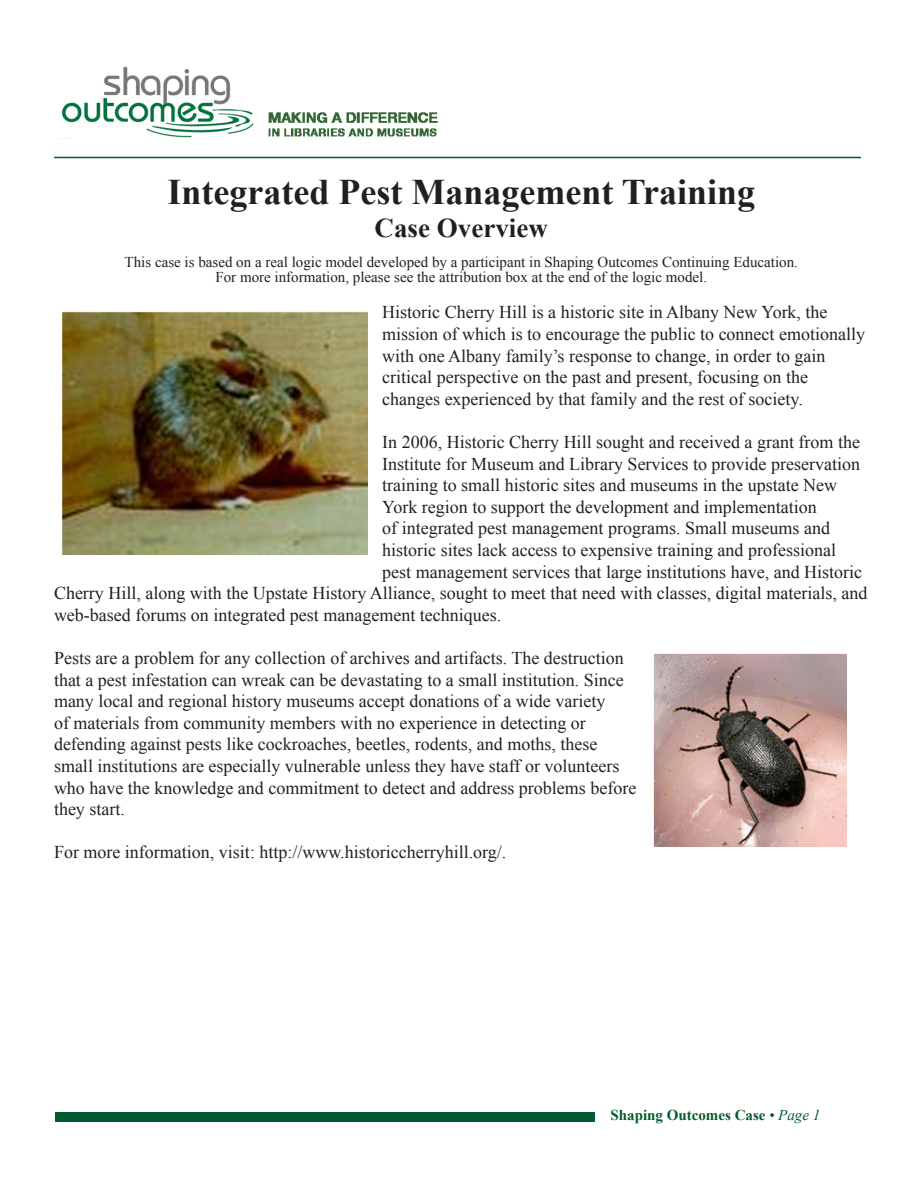
<style>
.page{position:relative;width:918px;height:1188px;background:#fff}
.page>*{position:absolute;margin:0;border:0;box-sizing:border-box;transform-origin:0 0}
.t1{font:700 36px "Times New Roman";color:#231f20}
.t2{font:700 27px "Times New Roman";color:#231f20}
.t3{font:18px/21.6px "Times New Roman";color:#231f20}
.t4{font:15px "Times New Roman";color:#231f20}
.master{font:700 15px "Times New Roman";color:#005c2e}
.s1{font-weight:400;font-style:italic}
</style>
<div class="page">
<img style="left:61px;top:66px;width:193px;height:72px">
<img style="left:268px;top:112px;width:170px;height:25px">
<hr style="left:54px;top:157px;width:807px;height:1px;background:#005c2e">
<div style="left:56px;top:1113px;width:540px;height:9px;background:#005c2e"></div>
<img style="left:61px;top:312px;width:306px;height:243px">
<img style="left:653px;top:653px;width:194px;height:194px">
<p class="t1" style="left:167px;top:167px;width:589px">Integrated Pest Management Training</p>
<p class="t2" style="left:375px;top:209px;width:175px">Case Overview</p>
<p class="t4" style="left:125px;top:252px;width:675px">This case is based on a real logic model developed by a participant in Shaping Outcomes Continuing Education.</p>
<p class="t4" style="left:215px;top:267px;width:493px">For more information, please see the attribution box at the end of the logic model.</p>
<p class="t3" style="left:382px;top:301px;width:484px">Historic Cherry Hill is a historic site in Albany New York, the mission of which is to encourage the public to connect emotionally with one Albany family’s response to change, in order to gain critical perspective on the past and present, focusing on the changes experienced by that family and the rest of society.</p>
<p class="t3" style="left:382px;top:431px;width:479px">In 2006, Historic Cherry Hill sought and received a grant from the</p>
<p class="t3" style="left:382px;top:452px;width:479px">Institute for Museum and Library Services to provide preservation</p>
<p class="t3" style="left:382px;top:474px;width:456px">training to small historic sites and museums in the upstate New</p>
<p class="t3" style="left:382px;top:496px;width:436px">York region to support the development and implementation</p>
<p class="t3" style="left:382px;top:517px;width:449px">of integrated pest management programs. Small museums and</p>
<p class="t3" style="left:382px;top:539px;width:455px">historic sites lack access to expensive training and professional</p>
<p class="t3" style="left:382px;top:560px;width:482px">pest management services that large institutions have, and Historic</p>
<p class="t3" style="left:54px;top:582px;width:815px">Cherry Hill, along with the Upstate History Alliance, sought to meet that need with classes, digital materials, and</p>
<p class="t3" style="left:54px;top:604px;width:449px">web-based forums on integrated pest management techniques.</p>
<p class="t3" style="left:54px;top:647px;width:584px">Pests are a problem for any collection of archives and artifacts. The destruction that a pest infestation can wreak can be devastating to a small institution. Since many local and regional history museums accept donations of a wide variety<br>of materials from community members with no experience in detecting or defending against pests like cockroaches, beetles, rodents, and moths, these small institutions are especially vulnerable unless they have staff or volunteers who have the knowledge and commitment to detect and address problems before they start.</p>
<p class="t3" style="left:54px;top:841px;width:454px">For more information, visit: http://www.historiccherryhill.org/.</p>
<p class="master" style="left:610px;top:1105px;width:211px">Shaping Outcomes Case <span class="s1">• Page 1</span></p>
</div>
